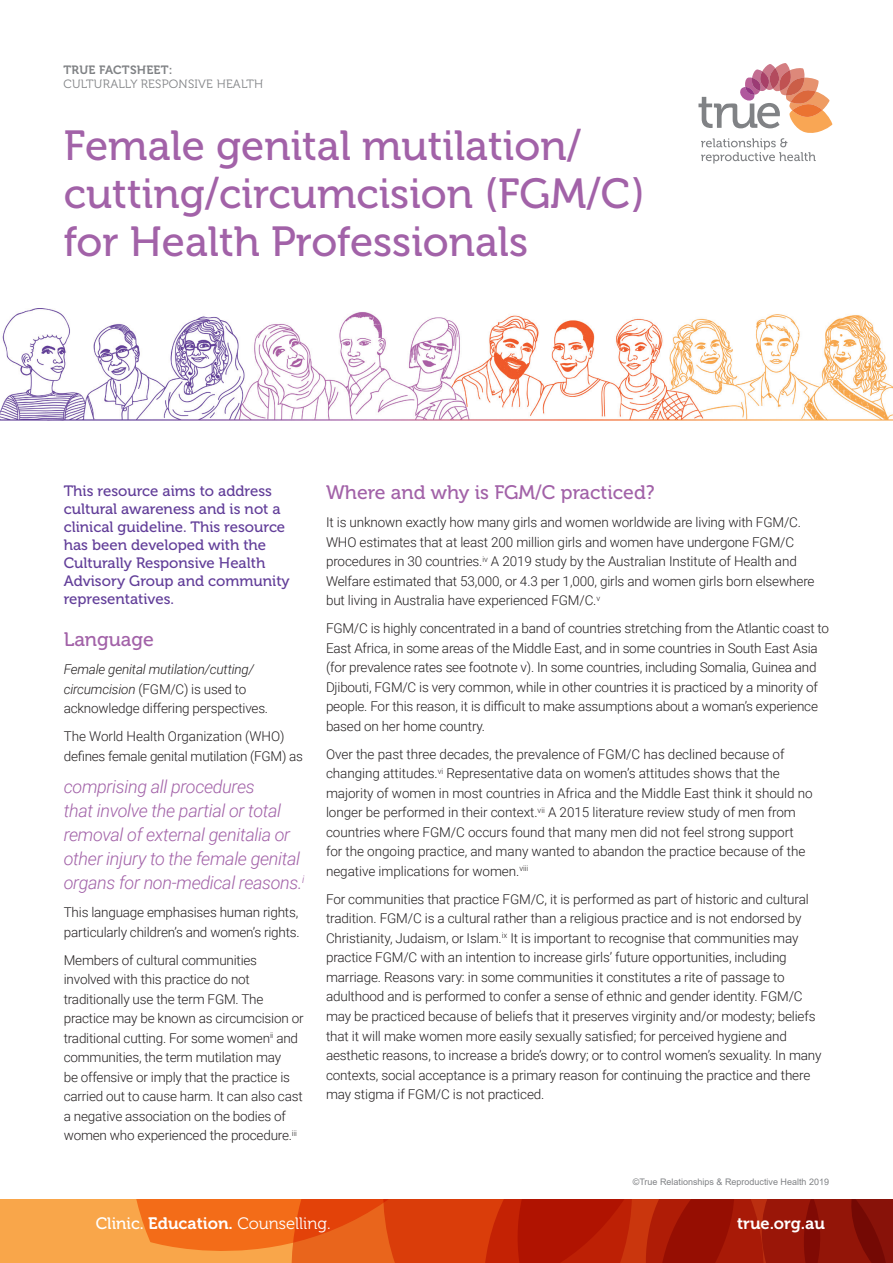
<style>
.page{position:relative;width:893px;height:1263px;background:#fff}
.page>*{position:absolute;margin:0;border:0;box-sizing:border-box;transform-origin:0 0}
.t1{font:42px/48px "Museo 500";color:#a262a8}
.t2{font:19.5px "Museo 500";color:#a262a8}
.Definition{font:italic 300 18px/24px "Roboto";letter-spacing:-.02em;color:#a262a8}
.t3{font:16.5px "Museo 300";color:#fff}
.t4{font:16.5px "Museo 700";color:#fff}
.Body_Copy_Intro{font:15px/18px "Museo 500";color:#623e99}
.Body_Copy{font:300 13.5px/19.5px "Roboto";letter-spacing:-.01em;color:#231f20}
.t5{font:12px "Museo 300";letter-spacing:.02em;color:#808285}
.t6{font:12px "Museo 700";letter-spacing:.02em;color:#808285}
.t7{font:9px "Arial";color:#808285}
.s1{font-style:italic}
.s2{font-family:"Museo 500"}
.s3{font-family:"Museo 700"}
</style>
<div class="page">
<div style="left:0;top:1199px;width:893px;height:64px;background:#f9a64a"></div>
<svg style="left:136px;top:1199px;width:757px;height:64px;background:#c4390e"></svg>
<svg style="left:698px;top:63px;width:134px;height:101px"></svg>
<img style="left:0;top:308px;width:893px;height:113px">
<p class="t6" style="left:63px;top:63px;width:110px">TRUE FACTSHEET:</p>
<p class="t5" style="left:63px;top:77px;width:201px">CULTURALLY RESPONSIVE HEALTH</p>
<h1 class="t1" style="left:64px;top:122px;width:583px">Female genital mutilation/ cutting/circumcision (FGM/C) for Health Professionals</h1>
<p class="Body_Copy_Intro" style="left:64px;top:482px;width:227px">This resource aims to address cultural awareness and is not a clinical guideline. This resource has been developed with the<br>Culturally Responsive Health<br>Advisory Group and community representatives.</p>
<h1 class="t2" style="left:64px;top:629px;width:92px">Language</h1>
<p class="Body_Copy" style="left:64px;top:659px;width:206px"><span class="s1">Female genital mutilation/cutting/ circumcision</span> (FGM/C) is used to acknowledge differing perspectives.</p>
<p class="Body_Copy" style="left:64px;top:726px;width:241px">The World Health Organization (WHO) defines female genital mutilation (FGM) as</p>
<p class="Definition" style="left:64px;top:774px;width:242px">comprising all procedures<br>that involve the partial or total removal of external genitalia or other injury to the female genital organs for non-medical reasons.<sup>i</sup></p>
<p class="Body_Copy" style="left:64px;top:902px;width:237px">This language emphasises human rights, particularly children’s and women’s rights.</p>
<p class="Body_Copy" style="left:64px;top:950px;width:241px">Members of cultural communities involved with this practice do not traditionally use the term FGM. The practice may be known as circumcision or traditional cutting. For some women<sup>ii</sup> and communities, the term mutilation may<br>be offensive or imply that the practice is carried out to cause harm. It can also cast a negative association on the bodies of women who experienced the procedure.<sup>iii</sup></p>
<h1 class="t2" style="left:326px;top:482px;width:330px">Where and why is FGM/C practiced?</h1>
<p class="Body_Copy" style="left:326px;top:512px;width:490px">It is unknown exactly how many girls and women worldwide are living with FGM/C.<br>WHO estimates that at least 200 million girls and women have undergone FGM/C procedures in 30 countries.<sup>iv</sup> A 2019 study by the Australian Institute of Health and Welfare estimated that 53,000, or 4.3 per 1,000, girls and women girls born elsewhere but living in Australia have experienced FGM/C.<sup>v</sup></p>
<p class="Body_Copy" style="left:326px;top:618px;width:505px">FGM/C is highly concentrated in a band of countries stretching from the Atlantic coast to East Africa, in some areas of the Middle East, and in some countries in South East Asia (for prevalence rates see footnote v). In some countries, including Somalia, Guinea and Djibouti, FGM/C is very common, while in other countries it is practiced by a minority of people. For this reason, it is difficult to make assumptions about a woman’s experience based on her home country.</p>
<p class="Body_Copy" style="left:326px;top:744px;width:488px">Over the past three decades, the prevalence of FGM/C has declined because of changing attitudes.<sup>vi</sup> Representative data on women’s attitudes shows that the majority of women in most countries in Africa and the Middle East think it should no longer be performed in their context.<sup>vii</sup> A 2015 literature review study of men from countries where FGM/C occurs found that many men did not feel strong support for the ongoing practice, and many wanted to abandon the practice because of the negative implications for women.<sup>viii</sup></p>
<p class="Body_Copy" style="left:326px;top:889px;width:497px">For communities that practice FGM/C, it is performed as part of historic and cultural tradition. FGM/C is a cultural rather than a religious practice and is not endorsed by Christianity, Judaism, or Islam.<sup>ix</sup> It is important to recognise that communities may practice FGM/C with an intention to increase girls’ future opportunities, including marriage. Reasons vary: in some communities it constitutes a rite of passage to adulthood and is performed to confer a sense of ethnic and gender identity. FGM/C may be practiced because of beliefs that it preserves virginity and/or modesty; beliefs that it will make women more easily sexually satisfied; for perceived hygiene and aesthetic reasons, to increase a bride’s dowry; or to control women’s sexuality. In many contexts, social acceptance is a primary reason for continuing the practice and there may stigma if FGM/C is not practiced.</p>
<p class="t7" style="left:633px;top:1175px;width:198px">©True Relationships &amp; Reproductive Health 2019</p>
<p class="t3" style="left:96px;top:1214px;width:236px"><span class="s2">Clinic.</span> <span class="s3">Education.</span> Counselling.</p>
<p class="t4" style="left:737px;top:1214px;width:89px">true.org.au</p>
</div>
